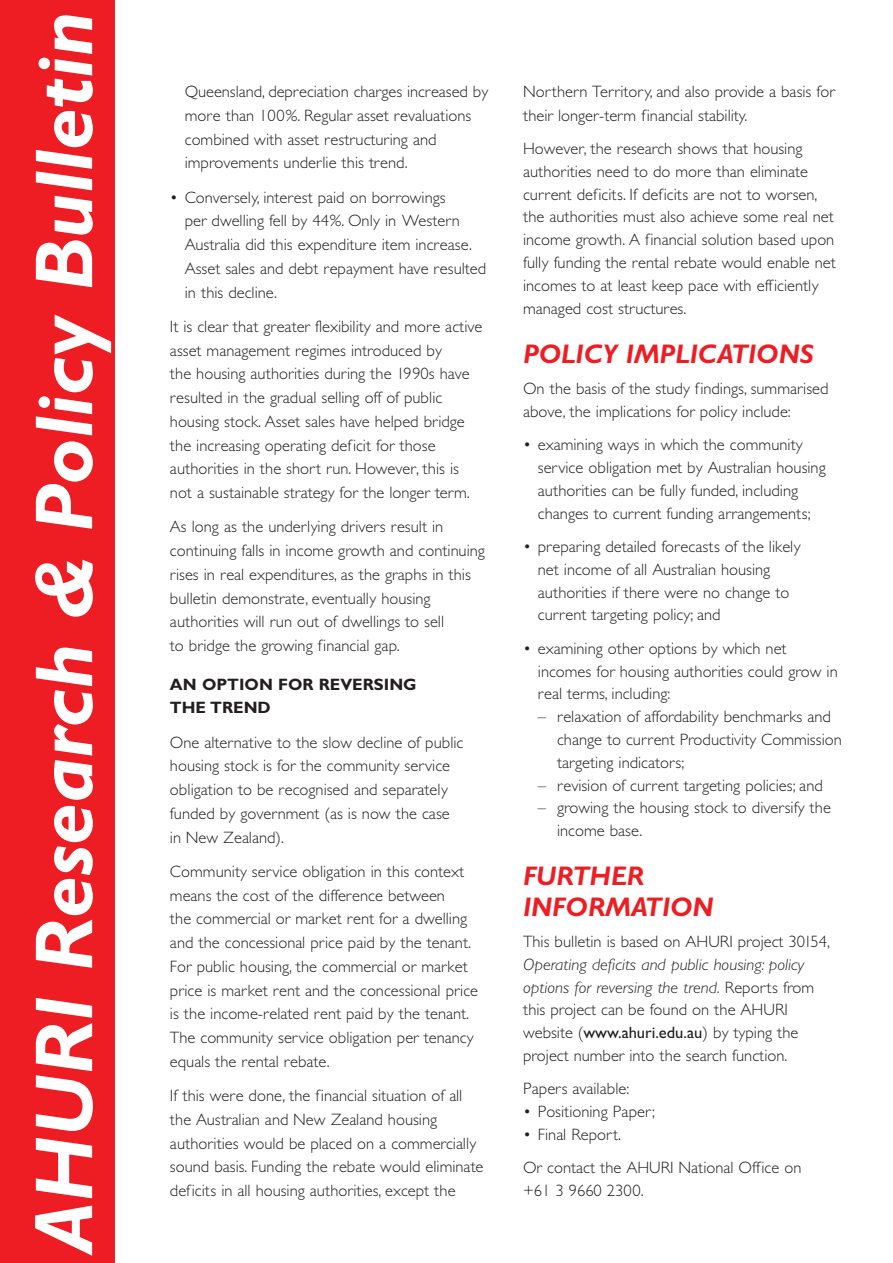
<style>
.page{position:relative;width:893px;height:1263px;background:#fff}
.page>*{position:absolute;margin:0;border:0;box-sizing:border-box;transform-origin:0 0}
.t1{font:italic 700 82.5px "Gill Sans";color:#fff}
.t2{font:italic 700 27px/30.3px "Gill Sans";color:#ee1d23}
.t3{font:300 16.5px/23.7px "Gill Sans";color:#231f20}
.t4{font:700 16.5px/23.7px "Gill Sans";color:#231f20}
.s1{font-style:italic}
.s2{font-weight:400}
</style>
<div class="page">
<div style="left:0;top:1px;width:115px;height:1262px;background:#ee1d23"></div>
<p class="t1" style="left:36px;top:1253px;width:1244px;rotate:-90deg">AHURI Research &amp; Policy Bulletin</p>
<p class="t3" style="left:185px;top:82px;width:305px">Queensland, depreciation charges increased by more than 100%. Regular asset revaluations combined with asset restructuring and improvements underlie this trend.</p>
<p class="t3" style="left:185px;top:187px;width:303px;text-indent:-15px">• Conversely, interest paid on borrowings<br>per dwelling fell by 44%. Only in Western Australia did this expenditure item increase.<br>Asset sales and debt repayment have resulted in this decline.</p>
<p class="t3" style="left:170px;top:316px;width:314px">It is clear that greater flexibility and more active asset management regimes introduced by<br>the housing authorities during the 1990s have resulted in the gradual selling off of public housing stock. Asset sales have helped bridge the increasing operating deficit for those authorities in the shor t run. However, this is not a sustainable strategy for the longer term.</p>
<p class="t3" style="left:170px;top:517px;width:316px">As long as the underlying drivers result in continuing falls in income growth and continuing rises in real expenditures, as the graphs in this bulletin demonstrate, eventually housing authorities will run out of dwellings to sell<br>to bridge the growing financial gap.</p>
<h3 class="t4" style="left:170px;top:674px;width:248px">AN OPTION FOR REVERSING<br>THE TREND</h3>
<p class="t3" style="left:170px;top:732px;width:295px">One alternative to the slow decline of public housing stock is for the community service obligation to be recognised and separately funded by government (as is now the case in New Zealand).</p>
<p class="t3" style="left:170px;top:861px;width:309px">Community service obligation in this context means the cost of the difference between<br>the commercial or market rent for a dwelling and the concessional price paid by the tenant.<br>For public housing, the commercial or market price is market rent and the concessional price is the income-related rent paid by the tenant.<br>The community service obligation per tenancy equals the rental rebate.</p>
<p class="t3" style="left:170px;top:1086px;width:315px">If this were done, the financial situation of all the Australian and New Zealand housing authorities would be placed on a commercially sound basis. Funding the rebate would eliminate def icits in all housing authorities, except the</p>
<p class="t3" style="left:523px;top:82px;width:313px">Northern Territory, and also provide a basis for their longer-term f inancial stability.</p>
<p class="t3" style="left:523px;top:139px;width:314px;line-height:22.8px">However, the research shows that housing authorities need to do more than eliminate current deficits. If deficits are not to worsen, the authorities must also achieve some real net income growth. A financial solution based upon fully funding the rental rebate would enable net incomes to at least keep pace with efficiently managed cost structures.</p>
<h2 class="t2" style="left:523px;top:342px;width:292px">POLICY IMPLICATIONS</h2>
<p class="t3" style="left:523px;top:379px;width:307px;line-height:22.8px">On the basis of the study findings, summarised above, the implications for policy include:</p>
<p class="t3" style="left:538px;top:435px;width:289px;line-height:22.8px;text-indent:-15px">• examining ways in which the community service obligation met by Australian housing authorities can be fully funded, including changes to current funding arrangements;</p>
<p class="t3" style="left:538px;top:537px;width:264px;line-height:22.8px;text-indent:-15px">• preparing detailed forecasts of the likely net income of all Australian housing authorities if there were no change to current targeting policy; and</p>
<p class="t3" style="left:538px;top:639px;width:301px;line-height:22.8px;text-indent:-15px">• examining other options by which net incomes for housing authorities could grow in real terms, including:</p>
<p class="t3" style="left:538px;top:707px;width:294px">– relaxation of affordability benchmarks and</p>
<p class="t3" style="left:557px;top:730px;width:286px;line-height:22.8px">change to current Productivity Commission targeting indicators;</p>
<p class="t3" style="left:538px;top:775px;width:286px">– revision of current targeting policies; and</p>
<p class="t3" style="left:557px;top:798px;width:275px;line-height:22.8px;text-indent:-19px">– growing the housing stock to diversify the income base.</p>
<h2 class="t2" style="left:523px;top:864px;width:192px">FURTHER<br>INFORMATION</h2>
<p class="t3" style="left:523px;top:931px;width:308px">This bulletin is based on AHURI project 30154,</p>
<p class="t3" style="left:523px;top:955px;width:293px;line-height:22.8px"><span class="s1">Operating deficits and public housing: policy options for reversing the trend.</span> Reports from this project can be found on the AHURI website (<span class="s2">www.ahuri.edu.au</span>) by typing the project number into the search function.</p>
<p class="t3" style="left:523px;top:1079px;width:108px">Papers available:</p>
<p class="t3" style="left:523px;top:1102px;width:133px">• Positioning Paper;</p>
<p class="t3" style="left:523px;top:1124px;width:99px">• Final Report.</p>
<p class="t3" style="left:523px;top:1158px;width:280px;line-height:22.8px">Or contact the AHURI National Office on +61 3 9660 2300.</p>
</div>
